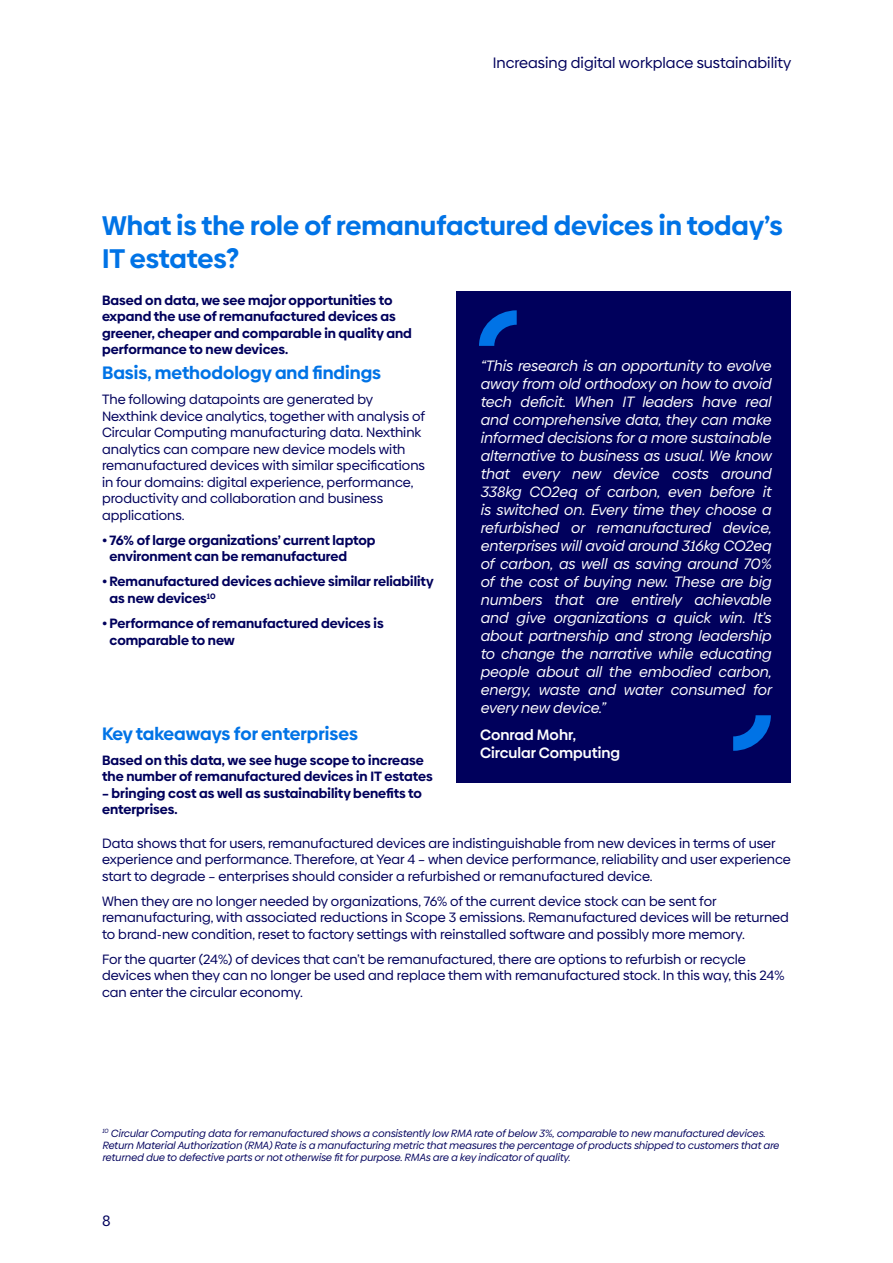
<style>
.page{position:relative;width:893px;height:1263px;background:#fff}
.page>*{position:absolute;margin:0;border:0;box-sizing:border-box;transform-origin:0 0}
.t1{font:700 27px/32.4px "Biennale";color:#0073e6}
.t2{font:700 18px "Biennale";color:#0073e6}
.t3{font:15.15px "Biennale";color:#00005c}
.t4{font:italic 15px/18px "Biennale";color:#fff;text-align:justify}
.t5{font:600 15px/18px "Biennale";color:#fff}
.t6{font:13.5px/16.5px "Biennale";color:#00005c}
.t7{font:700 13.5px/16.5px "Biennale";color:#00005c}
.t8{font:italic 10.5px/12px "Biennale";color:#00005c}
</style>
<div class="page">
<div style="left:456px;top:291px;width:335px;height:491px;background:#00005c"></div>
<svg style="left:479px;top:310px;width:38px;height:36px"></svg>
<svg style="left:733px;top:715px;width:38px;height:36px"></svg>
<p class="t3" style="left:493px;top:53px;width:300px">Increasing digital workplace sustainability</p>
<h1 class="t1" style="left:102px;top:209px;width:682px">What is the role of remanufactured devices in today’s<br>IT estates?</h1>
<p class="t7" style="left:102px;top:292px;width:311px">Based on data, we see major opportunities to expand the use of remanufactured devices as greener, cheaper and comparable in quality and performance to new devices.</p>
<h2 class="t2" style="left:102px;top:362px;width:281px">Basis, methodology and findings</h2>
<p class="t6" style="left:102px;top:391px;width:324px">The following datapoints are generated by Nexthink device analytics, together with analysis of Circular Computing manufacturing data. Nexthink analytics can compare new device models with remanufactured devices with similar specifications in four domains: digital experience, performance, productivity and collaboration and business applications.</p>
<p class="t7" style="left:110px;top:532px;width:268px;text-indent:-8px">• 76% of large organizations’ current laptop environment can be remanufactured</p>
<p class="t7" style="left:110px;top:573px;width:326px;text-indent:-8px">• Remanufactured devices achieve similar reliability as new devices<sup>10</sup></p>
<p class="t7" style="left:110px;top:615px;width:276px;text-indent:-8px">• Performance of remanufactured devices is comparable to new</p>
<h2 class="t2" style="left:102px;top:722px;width:257px">Key takeaways for enterprises</h2>
<p class="t7" style="left:102px;top:751px;width:332px">Based on this data, we see huge scope to increase the number of remanufactured devices in IT estates</p>
<p class="t7" style="left:102px;top:784px;width:321px">– bringing cost as well as sustainability benefits to enterprises.</p>
<p class="t4" style="left:480px;top:357px;width:293px">“This research is an opportunity to evolve away from old orthodoxy on how to avoid tech deficit. When IT leaders have real and comprehensive data, they can make informed decisions for a more sustainable alternative to business as usual. We know that every new device costs around 338kg CO2eq of carbon, even before it is switched on. Every time they choose a refurbished or remanufactured device, enterprises will avoid around 316kg CO2eq of carbon, as well as saving around 70% of the cost of buying new. These are big numbers that are entirely achievable and give organizations a quick win. It’s about partnership and strong leadership to change the narrative while educating people about all the embodied carbon, energy, waste and water consumed for every new device.”</p>
<p class="t5" style="left:480px;top:725px;width:142px">Conrad Mohr,<br>Circular Computing</p>
<p class="t6" style="left:102px;top:834px;width:690px">Data shows that for users, remanufactured devices are indistinguishable from new devices in terms of user experience and performance. Therefore, at Year 4 – when device performance, reliability and user experience start to degrade – enterprises should consider a refurbished or remanufactured device.</p>
<p class="t6" style="left:102px;top:892px;width:688px">When they are no longer needed by organizations, 76% of the current device stock can be sent for remanufacturing, with associated reductions in Scope 3 emissions. Remanufactured devices will be returned to brand-new condition, reset to factory settings with reinstalled software and possibly more memory.</p>
<p class="t6" style="left:102px;top:950px;width:684px">For the quarter (24%) of devices that can’t be remanufactured, there are options to refurbish or recycle devices when they can no longer be used and replace them with remanufactured stock. In this way, this 24% can enter the circular economy.</p>
<p class="t8" style="left:102px;top:1127px;width:678px"><sup>10</sup> Circular Computing data for remanufactured shows a consistently low RMA rate of below 3%, comparable to new manufactured devices.<br>Return Material Authorization (RMA) Rate is a manufacturing metric that measures the percentage of products shipped to customers that are returned due to defective parts or not otherwise fit for purpose. RMAs are a key indicator of quality.</p>
<p class="t3" style="left:102px;top:1211px;width:10px">8</p>
</div>
